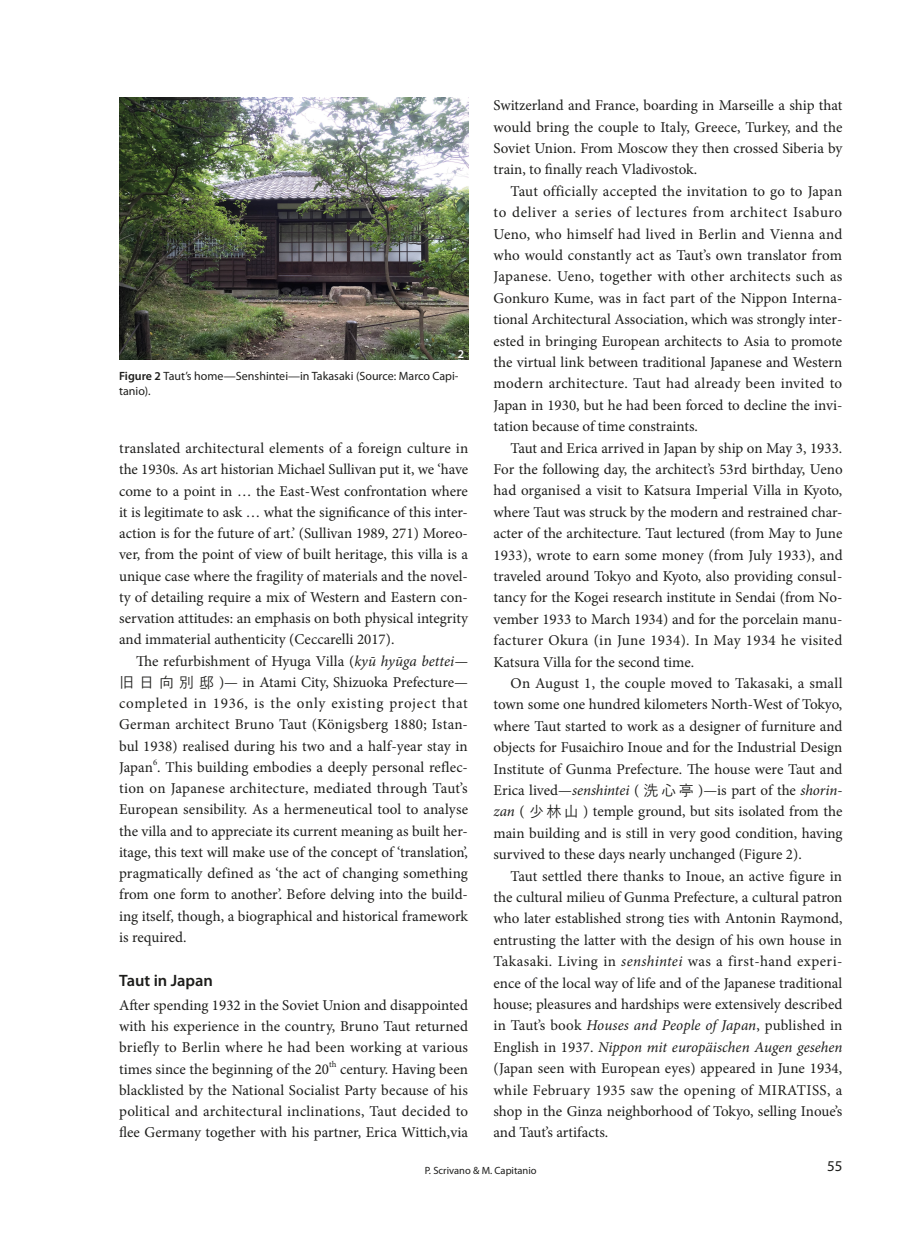
<style>
.page{position:relative;width:919px;height:1238px;background:#fff}
.page>*{position:absolute;margin:0;border:0;box-sizing:border-box;transform-origin:0 0}
.二级标题{font:600 16.5px "Myriad Pro";color:#1d1d1b}
.正文{font:15px/21.5px "Minion Pro";color:#1d1d1b;text-align:justify}
.正文首段{font:15px/21.3px "Minion Pro";color:#1d1d1b;text-align:justify}
.t1{font:15px "Myriad Pro";color:#1d1d1b}
.图表注{font:12px/15px "Myriad Pro";color:#1d1d1b}
.Abstract{font:600 12px "Myriad Pro";color:#fff}
.t2{font:10.5px "Myriad Pro";color:#1d1d1b}
.正文首段-2{font:8.7px "Minion Pro";color:#1d1d1b}
.正文-2{font:8.7px "Minion Pro";color:#1d1d1b}
.s1{font-weight:600}
.s2{font-style:italic}
.s3{font-family:"Yu Gothic UI"}
</style>
<div class="page">
<img style="left:119px;top:98px;width:349px;height:261px">
<p class="Abstract" style="left:458px;top:346px;width:8px">2</p>
<p class="图表注" style="left:119px;top:368px;width:341px"><span class="s1">Figure 2</span> Taut’s home—Senshintei—in Takasaki (Source: Marco Capi&shy;tanio).</p>
<p class="正文首段" style="left:119px;top:438px;width:350px">translated architectural elements of a foreign culture in the 1930s. As art historian Michael Sullivan put it, we ‘have come to a point in … the East-West confrontation where it is legitimate to ask … what the significance of this inter&shy;action is for the future of art.’ (Sullivan 1989, 271) Moreo&shy;ver, from the point of view of built heritage, this villa is a unique case where the fragility of materials and the novel&shy;ty of detailing require a mix of Western and Eastern con&shy;servation attitudes: an emphasis on both physical integrity and immaterial authenticity (Ceccarelli 2017).</p>
<p class="正文" style="left:119px;top:650px;width:350px;text-indent:17px">The refurbishment of Hyuga Villa (<span class="s2">kyū hyūga bettei—</span><span class="s3">旧日向別邸</span> )— in Atami City, Shizuoka Prefecture— completed in 1936, is the only existing project that German architect Bruno Taut (Königsberg 1880; Istan&shy;bul 1938) realised during his two and a half-year stay in Japan . This building embodies a deeply personal reflec-</p>
<p class="正文-2" style="left:153px;top:756px;width:6px">6</p>
<p class="正文" style="left:119px;top:777px;width:350px">tion on Japanese architecture, mediated through Taut’s European sensibility. As a hermeneutical tool to analyse the villa and to appreciate its current meaning as built her&shy;itage, this text will make use of the concept of ‘translation’, pragmatically defined as ‘the act of changing something from one form to another’. Before delving into the build&shy;ing itself, though, a biographical and historical framework is required.</p>
<p class="二级标题" style="left:119px;top:969px;width:95px">Taut in Japan</p>
<p class="正文首段" style="left:119px;top:994px;width:350px">After spending 1932 in the Soviet Union and disappointed with his experience in the country, Bruno Taut returned briefly to Berlin where he had been working at various times since the beginning of the 20</p>
<p class="正文首段-2" style="left:329px;top:1058px;width:9px">th</p>
<p class="正文首段" style="left:119px;top:1058px;width:350px;text-indent:221px">century. Having been blacklisted by the National Socialist Party because of his political and architectural inclinations, Taut decided to flee Germany together with his partner, Erica Wittich,via</p>
<p class="正文首段" style="left:493px;top:95px;width:350px">Switzerland and France, boarding in Marseille a ship that would bring the couple to Italy, Greece, Turkey, and the Soviet Union. From Moscow they then crossed Siberia by train, to finally reach Vladivostok.</p>
<p class="正文" style="left:493px;top:180px;width:350px;text-indent:17px">Taut officially accepted the invitation to go to Japan to deliver a series of lectures from architect Isaburo Ueno, who himself had lived in Berlin and Vienna and who would constantly act as Taut’s own translator from Japanese. Ueno, together with other architects such as Gonkuro Kume, was in fact part of the Nippon Interna&shy;tional Architectural Association, which was strongly inter&shy;ested in bringing European architects to Asia to promote the virtual link between traditional Japanese and Western modern architecture. Taut had already been invited to Japan in 1930, but he had been forced to decline the invi&shy;tation because of time constraints.</p>
<p class="正文" style="left:493px;top:437px;width:350px;text-indent:17px">Taut and Erica arrived in Japan by ship on May 3, 1933.<br>For the following day, the architect’s 53rd birthday, Ueno had organised a visit to Katsura Imperial Villa in Kyoto, where Taut was struck by the modern and restrained char&shy;acter of the architecture. Taut lectured (from May to June 1933), wrote to earn some money (from July 1933), and traveled around Tokyo and Kyoto, also providing consul&shy;tancy for the Kogei research institute in Sendai (from No&shy;vember 1933 to March 1934) and for the porcelain manu&shy;facturer Okura (in June 1934). In May 1934 he visited Katsura Villa for the second time.</p>
<p class="正文" style="left:493px;top:672px;width:350px;text-indent:17px">On August 1, the couple moved to Takasaki, a small town some one hundred kilometers North-West of Tokyo, where Taut started to work as a designer of furniture and objects for Fusaichiro Inoue and for the Industrial Design Institute of Gunma Prefecture. The house were Taut and Erica lived—<span class="s2">senshintei</span> ( <span class="s3">洗心亭</span> )—is part of the <span class="s2">shorin&shy;zan</span> ( <span class="s3">少林山</span> ) temple ground, but sits isolated from the main building and is still in very good condition, having survived to these days nearly unchanged (Figure 2).</p>
<p class="正文" style="left:493px;top:865px;width:350px;text-indent:17px">Taut settled there thanks to Inoue, an active figure in the cultural milieu of Gunma Prefecture, a cultural patron who later established strong ties with Antonin Raymond, entrusting the latter with the design of his own house in Takasaki. Living in <span class="s2">senshintei</span> was a first-hand experi&shy;ence of the local way of life and of the Japanese traditional house; pleasures and hardships were extensively described in Taut’s book <span class="s2">Houses and People of Japan</span>, published in English in 1937. <span class="s2">Nippon mit europäischen Augen gesehen </span>(Japan seen with European eyes) appeared in June 1934, while February 1935 saw the opening of MIRATISS, a shop in the Ginza neighborhood of Tokyo, selling Inoue’s and Taut’s artifacts.</p>
<p class="t2" style="left:425px;top:1163px;width:113px">P. Scrivano &amp; M. Capitanio</p>
<p class="t1" style="left:827px;top:1156px;width:17px">55</p>
</div>
